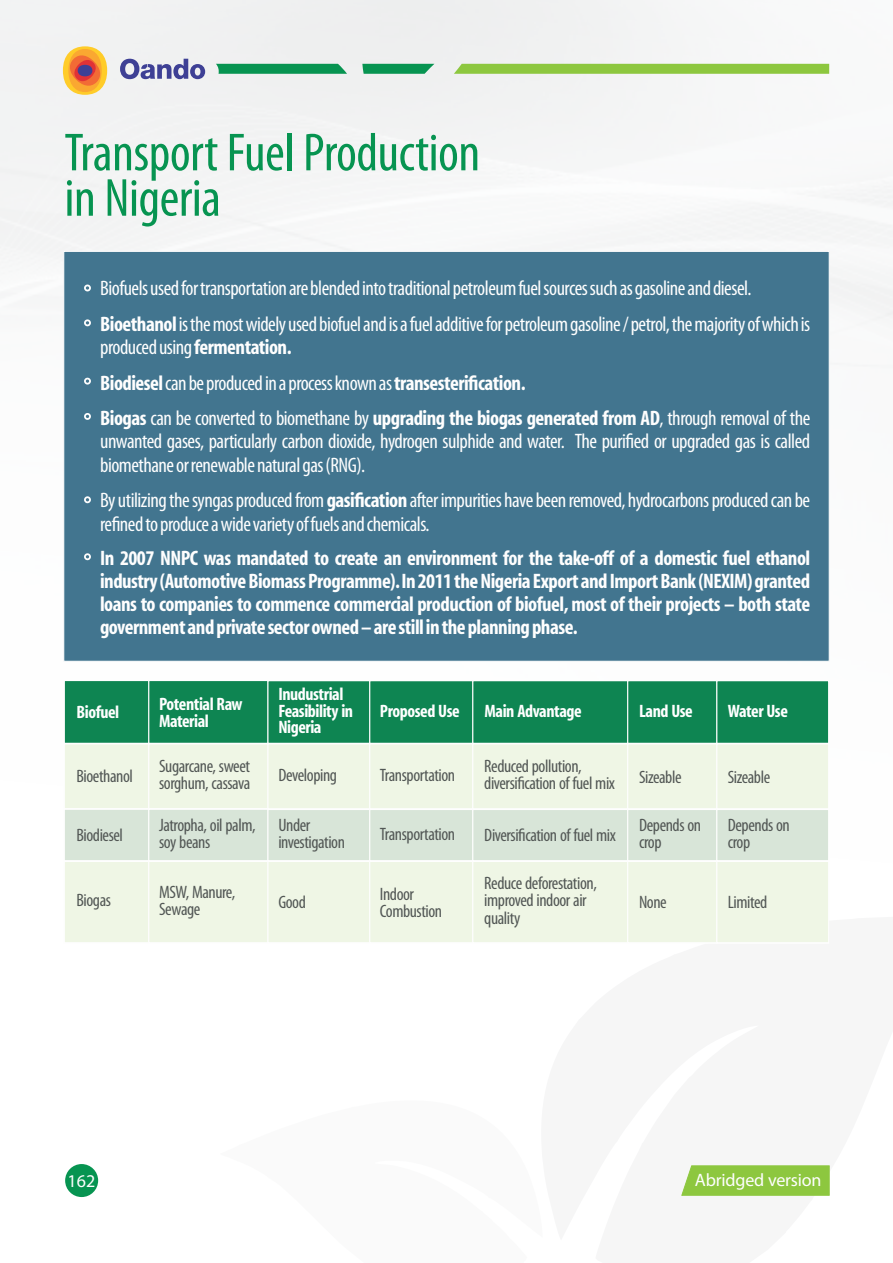
<style>
.page{position:relative;width:893px;height:1263px;background:#fff}
.page>*{position:absolute;margin:0;border:0;box-sizing:border-box;transform-origin:0 0}
.t1{font:condensed 54px/45.5px "Myriad Pro";letter-spacing:-.01em;color:#079451}
.t2{font:condensed 21px/35.2px "Myriad Pro";letter-spacing:-.025em;color:#fefefe}
.t3{font:700 condensed 21px/22.8px "Myriad";letter-spacing:-.025em;color:#fefefe;text-align:justify}
.t4{font:condensed 18px/17.1px "Myriad Pro";letter-spacing:-.025em;color:#525755}
.t5{font:700 condensed 18px/16.6px "Myriad";letter-spacing:-.025em;color:#fff}
.t6{font:18px "Myriad Pro";letter-spacing:-.01em;color:#fefefe}
.s1{font-family:"Myriad";font-weight:700}
</style>
<div class="page">
<div style="left:0;top:0;width:893px;height:320px;background:#f4f4f5"></div>
<div style="left:65px;top:1164px;width:33px;height:33px;background:#079451;border-radius:50%"></div>
<div style="left:63px;top:251px;width:767px;height:411px;background:#42758f;border:1px solid #fefefe"></div>
<div style="left:84px;top:285px;width:7px;height:6px;border:2px solid #fefefe;border-radius:50%"></div>
<div style="left:84px;top:319px;width:7px;height:7px;border:2px solid #fefefe;border-radius:50%"></div>
<div style="left:84px;top:378px;width:7px;height:7px;border:2px solid #fefefe;border-radius:50%"></div>
<div style="left:84px;top:413px;width:7px;height:7px;border:2px solid #fefefe;border-radius:50%"></div>
<div style="left:84px;top:496px;width:7px;height:7px;border:2px solid #fefefe;border-radius:50%"></div>
<div style="left:84px;top:553px;width:7px;height:7px;border:2px solid #fefefe;border-radius:50%"></div>
<div style="left:64px;top:680px;width:85px;height:64px;background:#0e8552;border:1px solid #fefefe"></div>
<div style="left:148px;top:680px;width:121px;height:64px;background:#0e8552;border:1px solid #fefefe"></div>
<div style="left:267px;top:680px;width:103px;height:64px;background:#0e8552;border:1px solid #fefefe"></div>
<div style="left:369px;top:680px;width:104px;height:64px;background:#0e8552;border:1px solid #fefefe"></div>
<div style="left:472px;top:680px;width:156px;height:64px;background:#0e8552;border:1px solid #fefefe"></div>
<div style="left:627px;top:680px;width:90px;height:64px;background:#0e8552;border:1px solid #fefefe"></div>
<div style="left:716px;top:680px;width:113px;height:64px;background:#0e8552;border:1px solid #fefefe"></div>
<div style="left:64px;top:743px;width:85px;height:67px;background:#eff6e5;border:1px solid #fefefe"></div>
<div style="left:148px;top:743px;width:121px;height:67px;background:#eff6e5;border:1px solid #fefefe"></div>
<div style="left:267px;top:743px;width:103px;height:67px;background:#eff6e5;border:1px solid #fefefe"></div>
<div style="left:369px;top:743px;width:104px;height:67px;background:#eff6e5;border:1px solid #fefefe"></div>
<div style="left:472px;top:743px;width:156px;height:67px;background:#eff6e5;border:1px solid #fefefe"></div>
<div style="left:627px;top:743px;width:90px;height:67px;background:#eff6e5;border:1px solid #fefefe"></div>
<div style="left:716px;top:743px;width:113px;height:67px;background:#eff6e5;border:1px solid #fefefe"></div>
<div style="left:64px;top:808px;width:85px;height:54px;background:#d8e5d8;border:1px solid #fefefe"></div>
<div style="left:148px;top:808px;width:121px;height:54px;background:#d8e5d8;border:1px solid #fefefe"></div>
<div style="left:267px;top:808px;width:103px;height:54px;background:#d8e5d8;border:1px solid #fefefe"></div>
<div style="left:369px;top:808px;width:104px;height:54px;background:#d8e5d8;border:1px solid #fefefe"></div>
<div style="left:472px;top:808px;width:156px;height:54px;background:#d8e5d8;border:1px solid #fefefe"></div>
<div style="left:627px;top:808px;width:90px;height:54px;background:#d8e5d8;border:1px solid #fefefe"></div>
<div style="left:716px;top:808px;width:113px;height:54px;background:#d8e5d8;border:1px solid #fefefe"></div>
<div style="left:64px;top:860px;width:85px;height:84px;background:#eff6e5;border:1px solid #fefefe"></div>
<div style="left:148px;top:860px;width:121px;height:84px;background:#eff6e5;border:1px solid #fefefe"></div>
<div style="left:267px;top:860px;width:103px;height:84px;background:#eff6e5;border:1px solid #fefefe"></div>
<div style="left:369px;top:860px;width:104px;height:84px;background:#eff6e5;border:1px solid #fefefe"></div>
<div style="left:472px;top:860px;width:156px;height:84px;background:#eff6e5;border:1px solid #fefefe"></div>
<div style="left:627px;top:860px;width:90px;height:84px;background:#eff6e5;border:1px solid #fefefe"></div>
<div style="left:716px;top:860px;width:113px;height:84px;background:#eff6e5;border:1px solid #fefefe"></div>
<svg style="left:454px;top:64px;width:375px;height:10px"></svg>
<svg style="left:362px;top:64px;width:72px;height:10px"></svg>
<svg style="left:216px;top:64px;width:131px;height:10px"></svg>
<svg style="left:120px;top:59px;width:85px;height:20px"></svg>
<div style="left:63px;top:46px;width:44px;height:49px;background:#ffcc29;border-radius:50%"></div>
<div style="left:68px;top:49px;width:34px;height:43px;background:#faa831;border-radius:50%"></div>
<svg style="left:67px;top:53px;width:36px;height:36px"></svg>
<div style="left:78px;top:65px;width:14px;height:11px;background:#3e4095;border-radius:50%"></div>
<svg style="left:681px;top:1165px;width:149px;height:31px"></svg>
<h1 class="t1" style="left:64px;top:134px;width:417px">Transport Fuel Production in Nigeria</h1>
<p class="t2" style="left:100px;top:272px;width:712px">Biofuels used for transportation are blended into traditional petroleum fuel sources such as gasoline and diesel.<br><span class="s1">Bioethanol</span>is the most widely used biofuel and is a fuel additive for petroleum gasoline / petrol, the majority of which is</p>
<p class="t2" style="left:100px;top:331px;width:712px">produced using <span class="s1">fermentation.<br>Biodiesel</span>can be produced in a process known as <span class="s1">transesterification.<br>Biogas</span> can be converted to biomethane by <span class="s1">upgrading the biogas generated from AD</span>, through removal of the</p>
<p class="t2" style="left:100px;top:431px;width:712px;line-height:23.5px">unwanted gases, particularly carbon dioxide, hydrogen sulphide and water. The purified or upgraded gas is called biomethane or renewable natural gas (RNG).</p>
<p class="t2" style="left:100px;top:490px;width:712px;line-height:23.5px">By utilizing the syngas produced from <span class="s1">gasification</span>after impurities have been removed, hydrocarbons produced can be refined to produce a wide variety of fuels and chemicals.</p>
<p class="t3" style="left:100px;top:549px;width:712px">In 2007 NNPC was mandated to create an environment for the take-off of a domestic fuel ethanol industry (Automotive Biomass Programme).In 2011 the Nigeria Export and Import Bank (NEXIM) granted loans to companies to commence commercial production of biofuel, most of their projects – both state government and private sector owned – are still in the planning phase.</p>
<p class="t5" style="left:77px;top:705px;width:44px">Biofuel</p>
<p class="t5" style="left:159px;top:697px;width:85px">Potential Raw<br>Material</p>
<p class="t5" style="left:278px;top:687px;width:76px">Inudustrial<br>Feasibility in<br>Nigeria</p>
<p class="t5" style="left:380px;top:704px;width:81px">Proposed Use</p>
<p class="t5" style="left:484px;top:704px;width:99px">Main Advantage</p>
<p class="t5" style="left:639px;top:704px;width:55px">Land Use</p>
<p class="t5" style="left:728px;top:704px;width:62px">Water Use</p>
<p class="t4" style="left:77px;top:769px;width:58px">Bioethanol</p>
<p class="t4" style="left:159px;top:759px;width:93px">Sugarcane, sweet sorghum, cassava</p>
<p class="t4" style="left:278px;top:768px;width:60px">Developing</p>
<p class="t4" style="left:380px;top:768px;width:77px">Transportation</p>
<p class="t4" style="left:484px;top:759px;width:132px">Reduced pollution, diversification of fuel mix</p>
<p class="t4" style="left:639px;top:769px;width:44px">Sizeable</p>
<p class="t4" style="left:728px;top:769px;width:44px">Sizeable</p>
<p class="t4" style="left:77px;top:828px;width:48px">Biodiesel</p>
<p class="t4" style="left:159px;top:818px;width:98px">Jatropha, oil palm, soy beans</p>
<p class="t4" style="left:278px;top:818px;width:68px">Under investigation</p>
<p class="t4" style="left:380px;top:826px;width:77px">Transportation</p>
<p class="t4" style="left:484px;top:828px;width:133px">Diversification of fuel mix</p>
<p class="t4" style="left:639px;top:818px;width:64px">Depends on crop</p>
<p class="t4" style="left:728px;top:818px;width:64px">Depends on crop</p>
<p class="t4" style="left:77px;top:893px;width:36px">Biogas</p>
<p class="t4" style="left:159px;top:885px;width:78px">MSW, Manure,<br>Sewage</p>
<p class="t4" style="left:278px;top:895px;width:29px">Good</p>
<p class="t4" style="left:380px;top:886px;width:64px">Indoor<br>Combustion</p>
<p class="t4" style="left:484px;top:876px;width:114px">Reduce deforestation, improved indoor air quality</p>
<p class="t4" style="left:639px;top:895px;width:29px">None</p>
<p class="t4" style="left:728px;top:895px;width:41px">Limited</p>
<p class="t6" style="left:68px;top:1173px;width:29px">162</p>
<p class="t6" style="left:695px;top:1172px;width:128px">Abridged version</p>
</div>
